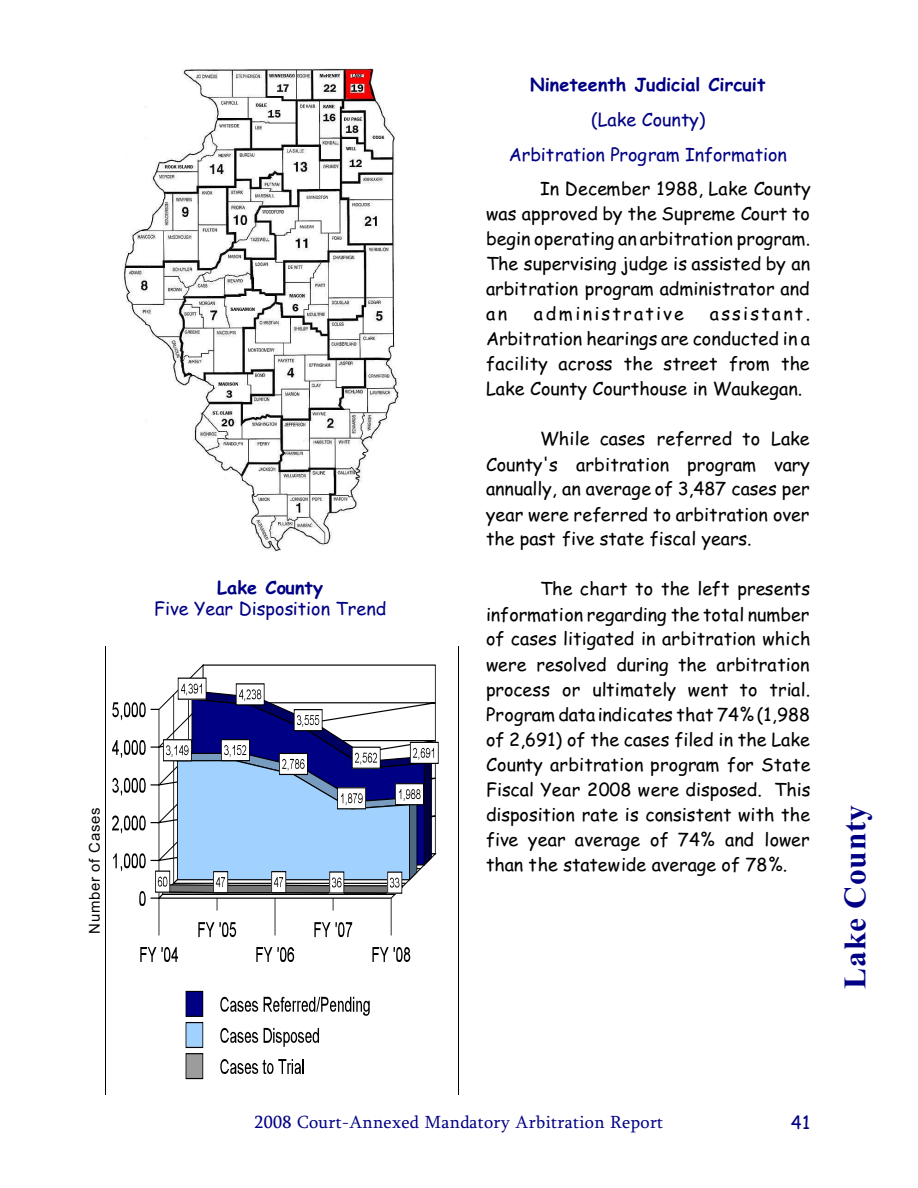
<style>
.page{position:relative;width:918px;height:1188px;background:#fff}
.page>*{position:absolute;margin:0;border:0;box-sizing:border-box;transform-origin:0 0}
.t1{font:700 31.35px "Times New Roman";letter-spacing:.03em;color:#000085}
.t2{font:18px/25px "Comic Sans MS";color:#000;text-align:justify}
.t3{font:18px/35px "Comic Sans MS";color:#000085;text-align:center}
.t4{font:italic 18px "Sylfaen";letter-spacing:.02em;color:#000085}
.t5{font:700 18px "Comic Sans MS";color:#000085}
.t6{font:18px "Comic Sans MS";letter-spacing:.12em;color:#000}
.t7{font:15px "Arial";letter-spacing:.045em;color:#000}
</style>
<div class="page">
<img style="left:124px;top:69px;width:274px;height:483px">
<hr style="left:159px;top:898px;width:1px;height:37px;background:#000">
<svg style="left:140px;top:947px;width:38px;height:15px"></svg>
<svg style="left:198px;top:922px;width:38px;height:15px"></svg>
<hr style="left:275px;top:898px;width:1px;height:37px;background:#000">
<svg style="left:256px;top:947px;width:38px;height:15px"></svg>
<svg style="left:314px;top:922px;width:38px;height:15px"></svg>
<hr style="left:391px;top:898px;width:1px;height:37px;background:#000">
<svg style="left:372px;top:947px;width:38px;height:15px"></svg>
<svg style="left:112px;top:664px;width:325px;height:247px"></svg>
<div style="left:186px;top:991px;width:17px;height:25px;background:#000085"></div>
<div style="left:186px;top:991px;width:17px;height:25px;border:1px solid #000"></div>
<svg style="left:220px;top:997px;width:38px;height:15px"></svg>
<svg style="left:264px;top:997px;width:106px;height:19px"></svg>
<div style="left:186px;top:1023px;width:17px;height:24px;background:#a1d1ff"></div>
<svg style="left:220px;top:1028px;width:38px;height:15px"></svg>
<svg style="left:264px;top:1028px;width:55px;height:19px"></svg>
<div style="left:186px;top:1054px;width:17px;height:25px;background:#9c9c9c"></div>
<svg style="left:220px;top:1059px;width:84px;height:15px"></svg>
<p class="t5" style="left:530px;top:77px;width:237px">Nineteenth Judicial Circuit</p>
<p class="t3" style="left:509px;top:104px;width:280px">(Lake County)<br>Arbitration Program Information</p>
<p class="t2" style="left:486px;top:178px;width:326px;text-indent:54px">In December 1988, Lake County was approved by the Supreme Court to begin operating an arbitration program.<br>The supervising judge is assisted by an arbitration program administrator and an</p>
<p class="t6" style="left:534px;top:306px;width:152px">administrative</p>
<p class="t2" style="left:486px;top:303px;width:326px;text-indent:224px">assistant.<br>Arbitration hearings are conducted in a facility across the street from the Lake County Courthouse in Waukegan.</p>
<p class="t2" style="left:486px;top:428px;width:326px;text-indent:54px">While cases referred to Lake County's arbitration program vary annually, an average of 3,487 cases per year were referred to arbitration over the past five state fiscal years.</p>
<p class="t2" style="left:486px;top:578px;width:326px;text-indent:54px">The chart to the left presents information regarding the total number of cases litigated in arbitration which were resolved during the arbitration process or ultimately went to trial.<br>Program data indicates that 74% (1,988 of 2,691) of the cases filed in the Lake County arbitration program for State Fiscal Year 2008 were disposed. This disposition rate is consistent with the five year average of 74% and lower than the statewide average of 78%.</p>
<p class="t5" style="left:217px;top:580px;width:108px">Lake County</p>
<p class="t3" style="left:154px;top:592px;width:234px">Five Year Disposition Trend</p>
<p class="t7" style="left:89px;top:934px;width:128px;rotate:-90deg">Number of Cases</p>
<h1 class="t1" style="left:844px;top:989px;width:185px;rotate:-90deg">Lake County</h1>
<p class="t4" style="left:255px;top:1115px;width:410px">2008 Court-Annexed Mandatory Arbitration Report</p>
<p class="t3" style="left:791px;top:1107px;width:21px">41</p>
</div>
